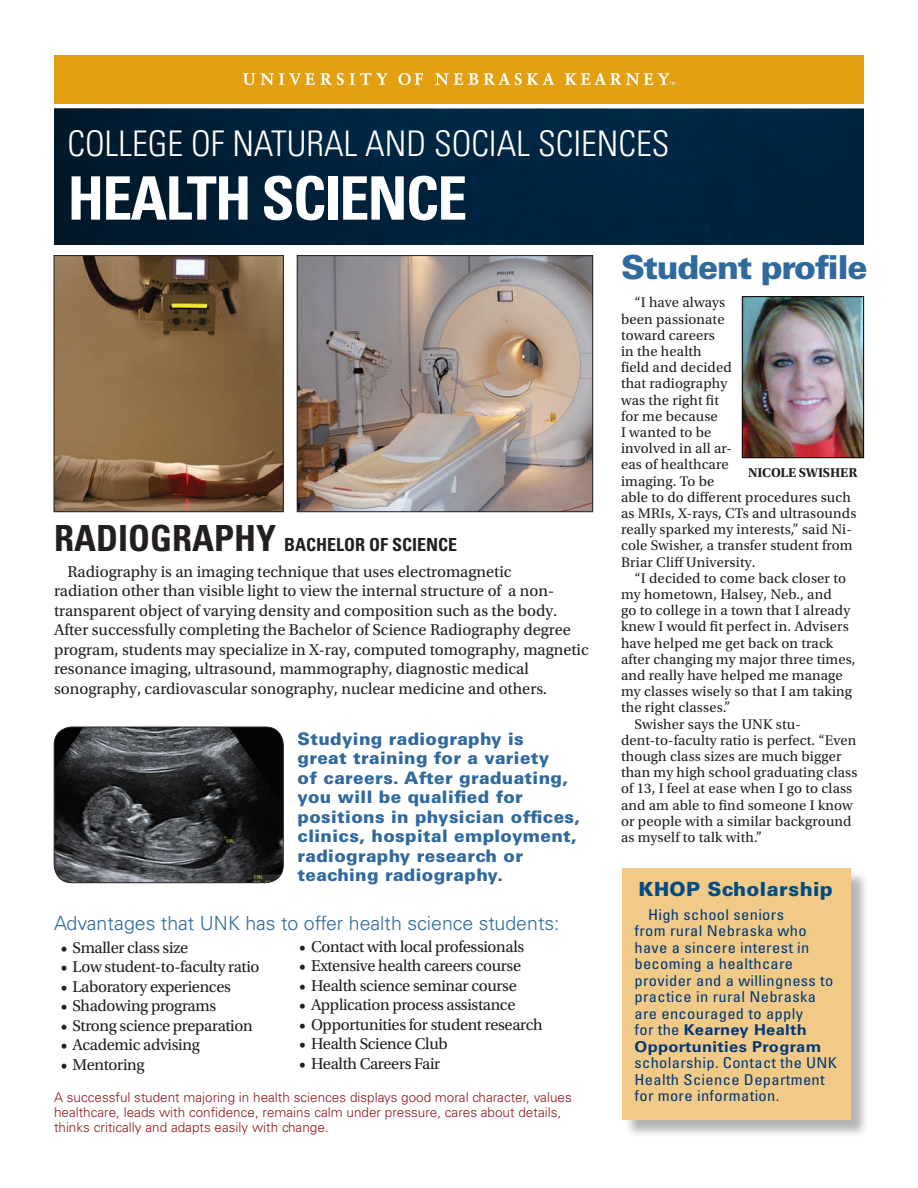
<style>
.page{position:relative;width:918px;height:1188px;background:#fff}
.page>*{position:absolute;margin:0;border:0;box-sizing:border-box;transform-origin:0 0}
.Major{font:700 condensed 60px "Univers LT Std";letter-spacing:-.03em;color:#fff}
.College_of{font:300 condensed 35.25px "Univers LT Std";color:#fff}
.BLUE_sub-headlines{font:900 33px "Univers LT Std";letter-spacing:-.04em;color:#2f699e}
.BLUE_sub-headlines-2{font:300 19.5px "Univers LT Std";color:#2f699e}
.facts_LARGE{font:900 19.5px "Univers LT Std";letter-spacing:.02em;color:#004d85}
.BLUE_sub-headlines-3{font:700 condensed 18px "Univers LT Std";color:#231f20}
.BLUE_sub-headlines-4{font:900 17.25px/19.5px "Univers LT Std";letter-spacing:.02em;color:#2f699e}
.Text_copy{font:16.5px/19.5px "Utopia Std";letter-spacing:-.005em;color:#231f20}
.t1{font:condensed 15px/16.5px "Univers LT Std";letter-spacing:.02em;color:#003979;scale:1.1 1}
.Text_copy-2{font:14.7px/16.2px "Utopia Std";letter-spacing:.01em;color:#231f20}
.FACTS{font:300 13.5px/15px "Univers LT Std";color:#90191e}
.Small_print_by_4-yr{font:700 13.5px "Utopia Std";letter-spacing:-.01em;color:#231f20}
.s1{font-size:36px}
.s2{font-weight:700;font-stretch:normal}
.s3{color:#90191e}
</style>
<div class="page">
<div style="left:54px;top:109px;width:810px;height:135px;background:linear-gradient(to right,#001c31,#002846)"></div>
<div style="left:54px;top:55px;width:810px;height:48px;background:#e4a013"></div>
<svg style="left:243px;top:73px;width:12px;height:12px"></svg>
<svg style="left:261px;top:73px;width:83px;height:12px"></svg>
<svg style="left:350px;top:73px;width:38px;height:12px"></svg>
<svg style="left:398px;top:73px;width:25px;height:12px"></svg>
<svg style="left:435px;top:73px;width:28px;height:12px"></svg>
<svg style="left:469px;top:73px;width:9px;height:12px"></svg>
<svg style="left:484px;top:73px;width:70px;height:12px"></svg>
<svg style="left:565px;top:73px;width:110px;height:12px"></svg>
<img style="left:56px;top:257px;width:226px;height:253px">
<div style="left:54px;top:255px;width:230px;height:257px;border:1px solid #231f20"></div>
<img style="left:744px;top:298px;width:118px;height:158px">
<div style="left:742px;top:296px;width:122px;height:162px;border:1px solid #000"></div>
<img style="left:54px;top:727px;width:229px;height:156px">
<div style="left:54px;top:727px;width:230px;height:156px;border:1px solid #231f20;border-radius:18px"></div>
<img style="left:299px;top:257px;width:292px;height:253px">
<div style="left:297px;top:255px;width:296px;height:257px;border:1px solid #231f20"></div>
<div style="left:624px;top:871px;width:245px;height:267px;background:#231f20;opacity:.33"></div>
<div style="left:622px;top:868px;width:228px;height:251px;background:#f2ca87"></div>
<p class="College_of" style="left:68px;top:122px;width:604px">COLLEGE OF NATURAL AND SOCIAL SCIENCES</p>
<p class="Major" style="left:68px;top:162px;width:401px">HEALTH SCIENCE</p>
<p class="BLUE_sub-headlines" style="left:621px;top:247px;width:248px">Student profile</p>
<p class="BLUE_sub-headlines-3" style="left:54px;top:534px;width:405px"><span class="s1">RADIOGRAPHY</span> BACHELOR OF SCIENCE</p>
<p class="Text_copy" style="left:54px;top:562px;width:536px;text-indent:13px">Radiography is an imaging technique that uses electromagnetic<br>radiation other than visible light to view the internal structure of a non&shy;transparent object of varying density and composition such as the body.<br>After successfully completing the Bachelor of Science Radiography degree program, students may specialize in X-ray, computed tomography, magnetic resonance imaging, ultrasound, mammography, diagnostic medical sonography, cardiovascular sonography, nuclear medicine and others.</p>
<p class="BLUE_sub-headlines-4" style="left:298px;top:729px;width:284px">Studying radiography is<br>great training for a variety<br>of careers. After graduating, you will be qualified for positions in physician offices, clinics, hospital employment, radiography research or teaching radiography.</p>
<p class="BLUE_sub-headlines-2" style="left:54px;top:911px;width:507px">Advantages that UNK has to offer health science students:</p>
<p class="Text_copy" style="left:61px;top:938px;width:129px">• Smaller class size</p>
<p class="Text_copy" style="left:61px;top:958px;width:200px">• Low student-to-faculty ratio</p>
<p class="Text_copy" style="left:61px;top:977px;width:172px">• Laboratory experiences</p>
<p class="Text_copy" style="left:61px;top:997px;width:157px">• Shadowing programs</p>
<p class="Text_copy" style="left:61px;top:1016px;width:193px">• Strong science preparation</p>
<p class="Text_copy" style="left:61px;top:1036px;width:141px">• Academic advising</p>
<p class="Text_copy" style="left:61px;top:1055px;width:85px">• Mentoring</p>
<p class="Text_copy" style="left:299px;top:937px;width:227px">• Contact with local professionals</p>
<p class="Text_copy" style="left:299px;top:956px;width:223px">• Extensive health careers course</p>
<p class="Text_copy" style="left:299px;top:976px;width:219px">• Health science seminar course</p>
<p class="Text_copy" style="left:299px;top:995px;width:218px">• Application process assistance</p>
<p class="Text_copy" style="left:299px;top:1015px;width:245px">• Opportunities for student research</p>
<p class="Text_copy" style="left:299px;top:1034px;width:150px">• Health Science Club</p>
<p class="Text_copy" style="left:299px;top:1054px;width:143px">• Health Careers Fair</p>
<p class="FACTS" style="left:54px;top:1090px;width:519px">A successful student majoring in health sciences displays good moral character, values healthcare, leads with confidence, remains calm under pressure, cares about details, thinks critically and adapts easily with change.</p>
<p class="Text_copy-2" style="left:621px;top:295px;width:237px;text-indent:13px">“I have always<br>been passionate<br>toward careers<br>in the health<br>field and decided<br>that radiography<br>was the right fit<br>for me because<br>I wanted to be<br>involved in all ar-<br>eas of healthcare<br>imaging. To be<br>able to do different procedures such as MRIs, X-rays, CTs and ultrasounds really sparked my interests,” said Ni&shy;cole Swisher, a transfer student from<br>Briar Cliff University.</p>
<p class="Text_copy-2" style="left:621px;top:570px;width:236px;text-indent:13px">“I decided to come back closer to my hometown, Halsey, Neb., and<br>go to college in a town that I already knew I would fit perfect in. Advisers have helped me get back on track after changing my major three times, and really have helped me manage my classes wisely so that I am taking the right classes.”</p>
<p class="Text_copy-2" style="left:621px;top:716px;width:238px;text-indent:13px">Swisher says the UNK stu&shy;dent-to-faculty ratio is perfect. “Even though class sizes are much bigger than my high school graduating class of 13, I feel at ease when I go to class and am able to find someone I know or people with a similar background as myself to talk with.”</p>
<p class="Small_print_by_4-yr" style="left:748px;top:464px;width:111px">NICOLE SWISHER</p>
<p class="facts_LARGE" style="left:639px;top:877px;width:196px">KHOP Scholarship</p>
<p class="t1" style="left:635px;top:906px;width:186px;text-indent:13px">High school seniors<br>from rural Nebraska who have a sincere interest in becoming a healthcare provider and a willingness to practice in rural Nebraska are encouraged to apply<br>for the <span class="s2">Kearney Health<br>Opportunities Program </span>scholarship. Contact the UNK<br>Health Science Department for more information<span class="s3">.</span></p>
</div>
